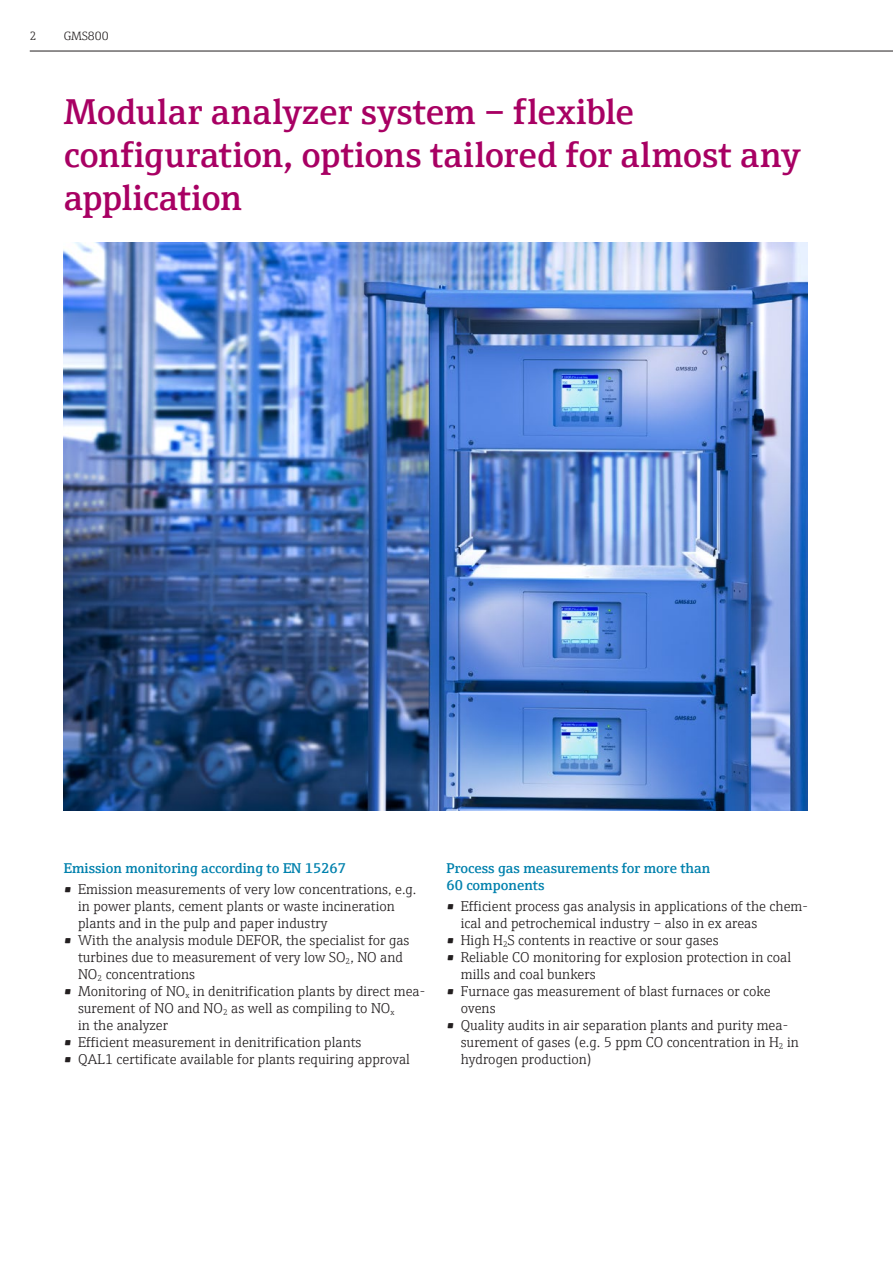
<style>
.page{position:relative;width:893px;height:1263px;background:#fff}
.page>*{position:absolute;margin:0;border:0;box-sizing:border-box;transform-origin:0 0}
.t1{font:600 36px/43.2px "E+H Serif";color:#a80063}
.t2{font:300 14.25px/17px "E+H Serif";color:#231f20}
.t3{font:600 14.25px/17.1px "E+H Serif";color:#0081ad}
.t4{font:300 12px "E+H Serif";color:#231f20}
.s1{font-weight:600}
</style>
<div class="page">
<img style="left:64px;top:243px;width:744px;height:567px">
<hr style="left:30px;top:51px;width:863px;height:1px;background:#231f20">
<p class="t4" style="left:30px;top:27px;width:8px">2</p>
<p class="t4" style="left:64px;top:27px;width:46px">GMS800</p>
<h1 class="t1" style="left:64px;top:87px;width:737px">Modular analyzer system – flexible configuration, options tailored for almost any application</h1>
<p class="t3" style="left:64px;top:858px;width:284px">Emission monitoring according to EN 15267</p>
<p class="t2" style="left:78px;top:880px;width:340px;text-indent:-14px"><span class="s1">•</span> Emission measurements of very low concentrations, e.g. in power plants, cement plants or waste incineration plants and in the pulp and paper industry</p>
<p class="t2" style="left:78px;top:931px;width:333px;text-indent:-14px"><span class="s1">•</span> With the analysis module DEFOR, the specialist for gas turbines due to measurement of very low SO<sub>2</sub>, NO and<br>NO<sub>2</sub> concentrations</p>
<p class="t2" style="left:78px;top:982px;width:349px;text-indent:-14px"><span class="s1">•</span> Monitoring of NO<sub>x</sub> in denitrification plants by direct mea&shy;surement of NO and NO<sub>2</sub> as well as compiling to NO<sub>x<br></sub>in the analyzer</p>
<p class="t2" style="left:64px;top:1033px;width:299px"><span class="s1">•</span> Efficient measurement in denitrification plants</p>
<p class="t2" style="left:64px;top:1050px;width:348px"><span class="s1">•</span> QAL1 certificate available for plants requiring approval</p>
<p class="t3" style="left:446px;top:858px;width:265px">Process gas measurements for more than<br>60 components</p>
<p class="t2" style="left:461px;top:897px;width:349px;text-indent:-14px"><span class="s1">•</span> Efficient process gas analysis in applications of the chem&shy;ical and petrochemical industry – also in ex areas</p>
<p class="t2" style="left:446px;top:931px;width:274px"><span class="s1">•</span> High H<sub>2</sub>S contents in reactive or sour gases</p>
<p class="t2" style="left:461px;top:948px;width:332px;text-indent:-14px"><span class="s1">•</span> Reliable CO monitoring for explosion protection in coal mills and coal bunkers</p>
<p class="t2" style="left:461px;top:982px;width:311px;text-indent:-14px"><span class="s1">•</span> Furnace gas measurement of blast furnaces or coke ovens</p>
<p class="t2" style="left:461px;top:1016px;width:340px;text-indent:-14px"><span class="s1">•</span> Quality audits in air separation plants and purity mea&shy;surement of gases (e.g. 5 ppm CO concentration in H<sub>2</sub> in hydrogen production)</p>
</div>
